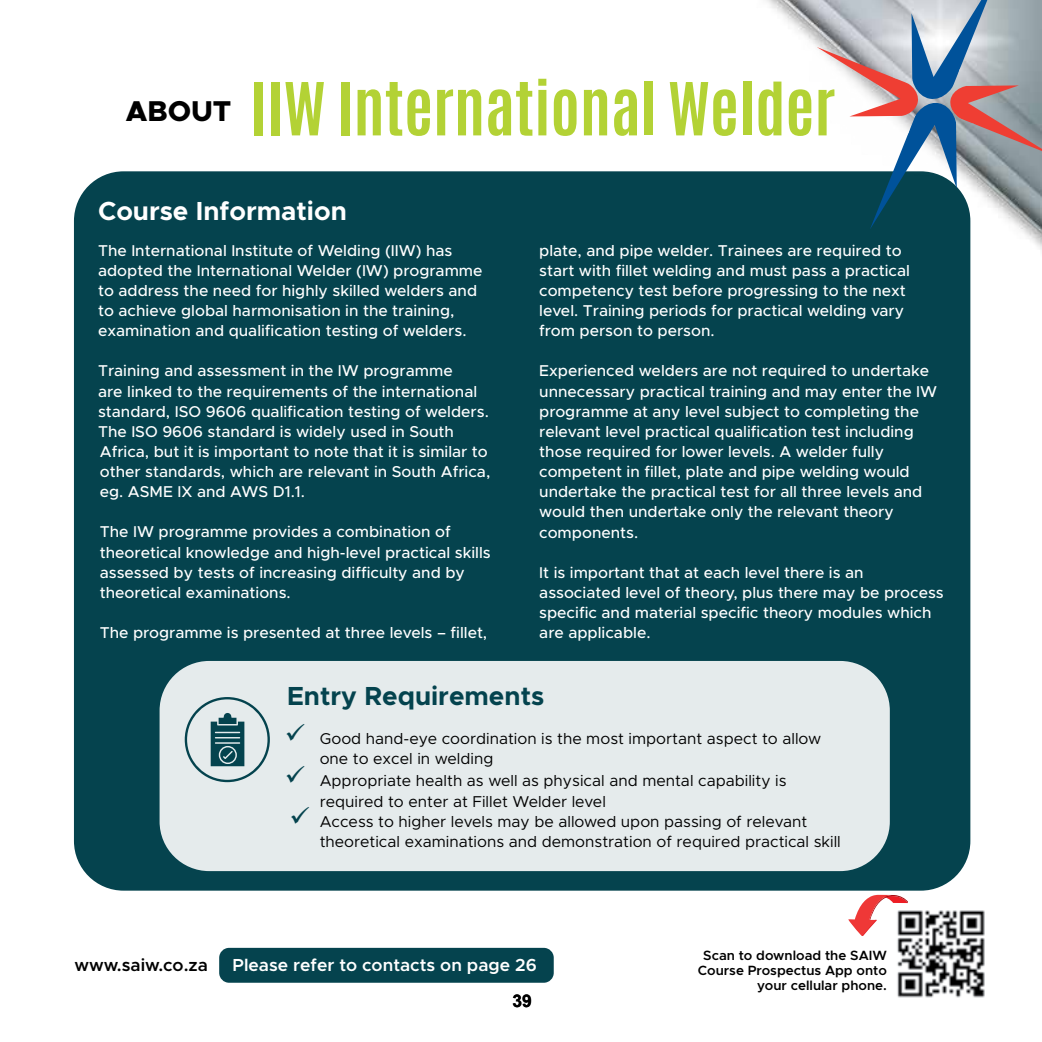
<style>
.page{position:relative;width:1042px;height:1042px;background:#fff}
.page>*{position:absolute;margin:0;border:0;box-sizing:border-box;transform-origin:0 0}
.t1{font:700 62.12px "Antonio";color:#b3d235}
.t2{font:800 28.88px "Metropolis";color:#000}
.t3{font:700 26.25px "Metropolis";color:#fff}
.t4{font:700 26.25px "Metropolis";color:#04434e}
.t5{font:600 17.5px "Metropolis";color:#fff}
.t6{font:600 17.5px "Metropolis";color:#000}
.t7{font:700 17.5px "Arial";color:#000}
.t8{font:500 15.75px/20.1px "Metropolis";color:#fff}
.t9{font:15.75px/20.1px "Metropolis";color:#000}
.t10{font:600 13.47px/15.4px "Metropolis";color:#000;text-align:right}
.s1{color:#04434e}
</style>
<div class="page">
<div style="left:74px;top:171px;width:896px;height:719px;background:#05434e;border-radius:50px"></div>
<img style="left:897px;top:910px;width:88px;height:88px">
<svg style="left:848px;top:895px;width:60px;height:41px"></svg>
<div style="left:160px;top:661px;width:730px;height:210px;background:#e5ebec;border-radius:50px"></div>
<svg style="left:185px;top:697px;width:85px;height:85px"></svg>
<img style="left:736px;top:0;width:306px;height:325px">
<svg style="left:816px;top:0;width:226px;height:230px"></svg>
<div style="left:219px;top:948px;width:335px;height:34px;background:#05434e;border-radius:10px"></div>
<h2 class="t2" style="left:126px;top:93px;width:107px">ABOUT</h2>
<h1 class="t1" style="left:250px;top:62px;width:587px">IIW International Welder</h1>
<h3 class="t3" style="left:98px;top:194px;width:250px">Course Information</h3>
<p class="t8" style="left:98px;top:240px;width:386px">The International Institute of Welding (IIW) has adopted the International Welder (IW) programme to address the need for highly skilled welders and to achieve global harmonisation in the training, examination and qualification testing of welders.</p>
<p class="t8" style="left:98px;top:361px;width:394px">Training and assessment in the IW programme<br>are linked to the requirements of the international standard, ISO 9606 qualification testing of welders.<br>The ISO 9606 standard is widely used in South Africa, but it is important to note that it is similar to other standards, which are relevant in South Africa, eg. ASME IX and AWS D1.1.</p>
<p class="t8" style="left:100px;top:522px;width:392px">The IW programme provides a combination of theoretical knowledge and high-level practical skills assessed by tests of increasing difficulty and by theoretical examinations.</p>
<p class="t8" style="left:100px;top:622px;width:389px">The programme is presented at three levels – fillet,</p>
<p class="t8" style="left:539px;top:240px;width:372px">plate, and pipe welder. Trainees are required to start with fillet welding and must pass a practical competency test before progressing to the next level. Training periods for practical welding vary from person to person.</p>
<p class="t8" style="left:539px;top:361px;width:399px">Experienced welders are not required to undertake unnecessary practical training and may enter the IW programme at any level subject to completing the relevant level practical qualification test including those required for lower levels. A welder fully competent in fillet, plate and pipe welding would undertake the practical test for all three levels and would then undertake only the relevant theory components.</p>
<p class="t8" style="left:539px;top:562px;width:406px">It is important that at each level there is an associated level of theory, plus there may be process specific and material specific theory modules which are applicable.</p>
<h3 class="t4" style="left:287px;top:680px;width:259px">Entry Requirements</h3>
<p class="t9" style="left:320px;top:728px;width:503px;text-indent:-35px"><span class="s1">✓</span> Good hand-eye coordination is the most important aspect to allow one to excel in welding</p>
<p class="t9" style="left:320px;top:771px;width:468px;text-indent:-35px"><span class="s1">✓</span> Appropriate health as well as physical and mental capability is required to enter at Fillet Welder level</p>
<p class="t9" style="left:320px;top:811px;width:523px;text-indent:-30px"><span class="s1">✓</span> Access to higher levels may be allowed upon passing of relevant theoretical examinations and demonstration of required practical skill</p>
<p class="t6" style="left:74px;top:954px;width:135px">www.saiw.co.za</p>
<p class="t5" style="left:233px;top:954px;width:306px">Please refer to contacts on page 26</p>
<p class="t7" style="left:512px;top:989px;width:21px">39</p>
<p class="t10" style="left:698px;top:947px;width:190px">Scan to download the SAIW<br>Course Prospectus App onto your cellular phone.</p>
</div>
